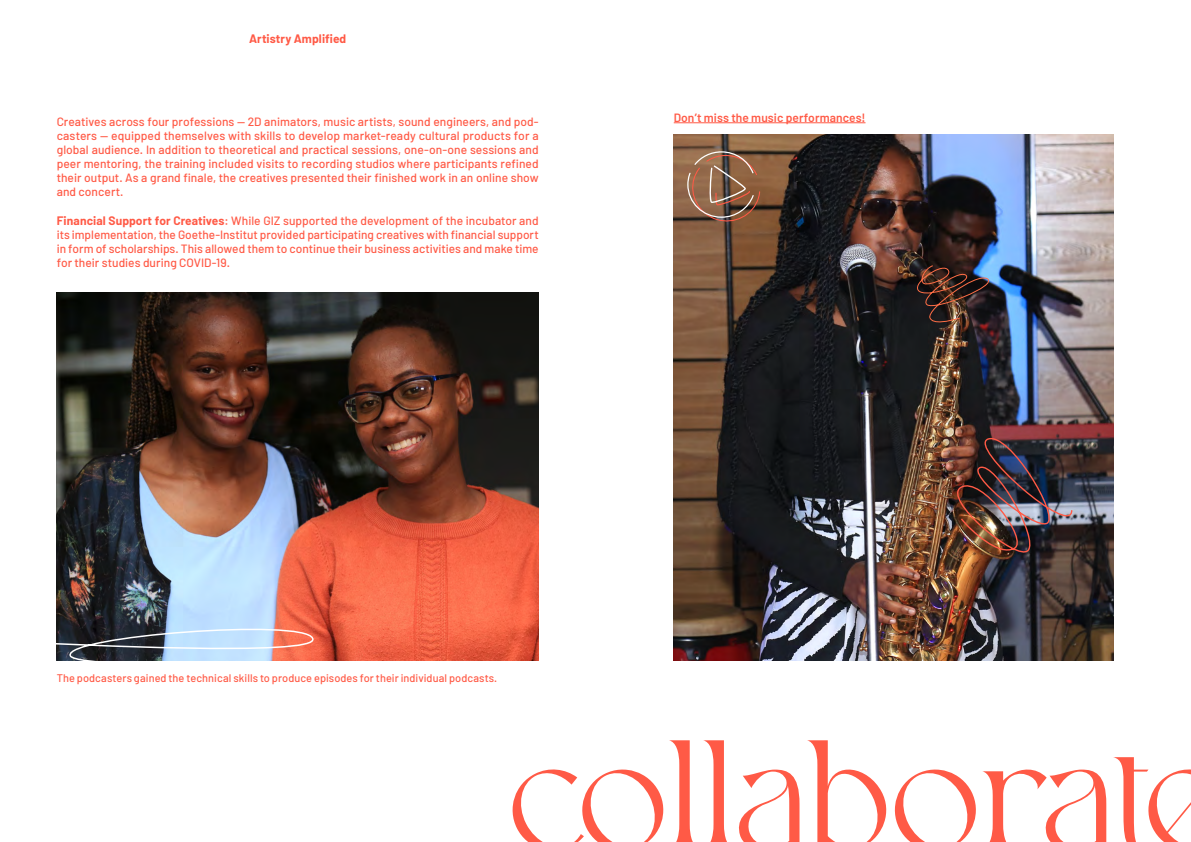
<style>
.page{position:relative;width:1191px;height:842px;background:#fff}
.page>*{position:absolute;margin:0;border:0;box-sizing:border-box;transform-origin:0 0}
.t1{font:155px "Roxie Rossa";letter-spacing:-.015em;color:#ff5a46}
.t2{font:500 12px/14px "Barlow";color:#ff5a46;text-align:justify}
.t3{font:600 12px "Barlow";letter-spacing:.005em;color:#ff5a46}
.t4{font:700 12px "Barlow";letter-spacing:.005em;color:#ff5a46}
.t5{font:500 11px "Barlow";letter-spacing:.005em;color:#ff5a46}
.s1{font-weight:700}
</style>
<div class="page">
<img style="left:57px;top:292px;width:482px;height:368px">
<img style="left:673px;top:134px;width:440px;height:526px">
<svg style="left:56px;top:618px;width:411px;height:43px;background:#b07975"></svg>
<img style="left:939px;top:432px;width:134px;height:130px">
<img style="left:908px;top:262px;width:91px;height:64px">
<svg style="left:686px;top:151px;width:75px;height:74px;background:#8d664e"></svg>
<hr style="left:674px;top:122px;width:191px;height:1px;background:#ff5a46">
<p class="t4" style="left:249px;top:31px;width:99px">Artistry Amplified</p>
<p class="t2" style="left:57px;top:114px;width:483px">Creatives across four professions — 2D animators, music artists, sound engineers, and pod&shy;casters — equipped themselves with skills to develop market-ready cultural products for a global audience. In addition to theoretical and practical sessions, one-on-one sessions and peer mentoring, the training included visits to recording studios where participants refined their output. As a grand finale, the creatives presented their finished work in an online show and concert.</p>
<p class="t2" style="left:57px;top:213px;width:483px"><span class="s1">Financial Support for Creatives</span>: While GIZ supported the development of the incubator and its implementation, the Goethe-Institut provided participating creatives with financial support in form of scholarships. This allowed them to continue their business activities and make time for their studies during COVID-19.</p>
<p class="t3" style="left:674px;top:110px;width:193px">Don’t miss the music performances!</p>
<p class="t5" style="left:57px;top:672px;width:442px">The podcasters gained the technical skills to produce episodes for their individual podcasts.</p>
<h1 class="t1" style="left:507px;top:701px;width:716px">collaborate</h1>
</div>
